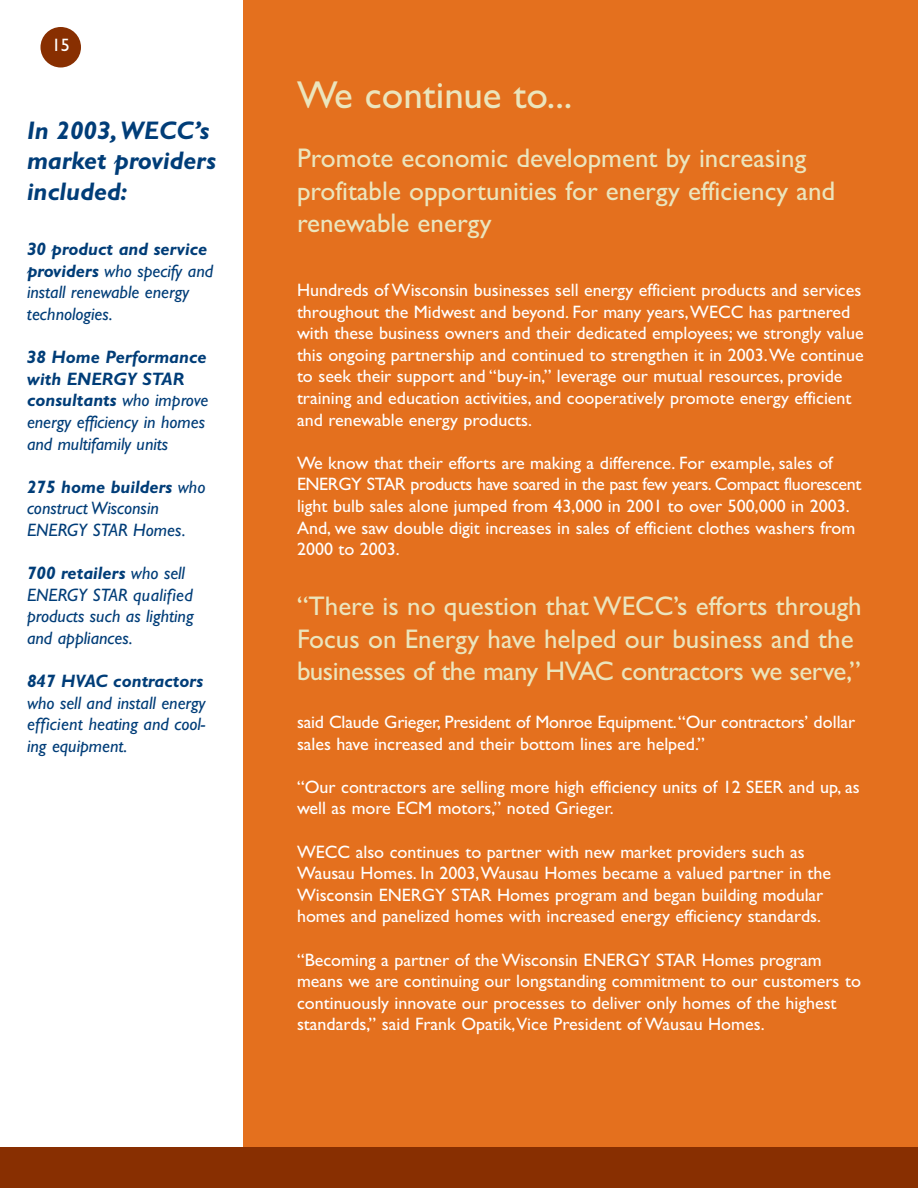
<style>
.page{position:relative;width:918px;height:1188px;background:#fff}
.page>*{position:absolute;margin:0;border:0;box-sizing:border-box;transform-origin:0 0}
.t1{font:39px "Gill Sans";color:#ebe5bd}
.t2{font:27px/32.4px "Gill Sans";color:#ebe5bd}
.t3{font:italic 700 25.5px/30.6px "Gill Sans";color:#003d78}
.t4{font:18px/21.6px "Gill Sans";color:#fff}
.t5{font:italic 18px/21.6px "Gill Sans";color:#003d78}
.t6{font:italic 700 18px "Gill Sans";color:#003d78}
.s1{font-weight:700}
</style>
<div class="page">
<div style="left:243px;top:0;width:675px;height:1188px;background:#e4701e"></div>
<div style="left:0;top:1148px;width:918px;height:40px;background:#882f01"></div>
<div style="left:40px;top:27px;width:41px;height:41px;background:#882f01;border-radius:50%"></div>
<p class="t4" style="left:52px;top:34px;width:19px">15</p>
<h3 class="t3" style="left:27px;top:117px;width:191px">In 2003,WECC’s market providers included:</h3>
<p class="t5" style="left:27px;top:240px;width:188px"><span class="s1">30 product and service providers</span> who specify and install renewable energy technologies.</p>
<p class="t5" style="left:27px;top:348px;width:183px"><span class="s1">38 Home Performance with ENERGY STAR consultants</span> who improve energy efficiency in homes and multifamily units</p>
<p class="t5" style="left:27px;top:478px;width:180px"><span class="s1">275 home builders</span> who construct Wisconsin<br>ENERGY STAR Homes.</p>
<p class="t5" style="left:27px;top:564px;width:168px"><span class="s1">700 retailers</span> who sell<br>ENERGY STAR qualified products such as lighting and appliances.</p>
<p class="t6" style="left:27px;top:674px;width:178px">847 HVAC contractors</p>
<p class="t5" style="left:27px;top:694px;width:180px;text-align:justify">who sell and install energy efficient heating and cool&shy;ing equipment.</p>
<h1 class="t1" style="left:297px;top:72px;width:277px">We continue to...</h1>
<h2 class="t2" style="left:297px;top:142px;width:540px">Promote economic development by increasing profitable opportunities for energy efficiency and renewable energy</h2>
<p class="t4" style="left:297px;top:279px;width:568px">Hundreds of Wisconsin businesses sell energy efficient products and services throughout the Midwest and beyond. For many years,WECC has partnered with these business owners and their dedicated employees; we strongly value this ongoing partnership and continued to strengthen it in 2003.We continue to seek their support and “buy-in,” leverage our mutual resources, provide training and education activities, and cooperatively promote energy efficient and renewable energy products.</p>
<p class="t4" style="left:297px;top:452px;width:566px">We know that their efforts are making a difference. For example, sales of ENERGY STAR products have soared in the past few years. Compact fluorescent light bulb sales alone jumped from 43,000 in 2001 to over 500,000 in 2003.<br>And, we saw double digit increases in sales of efficient clothes washers from 2000 to 2003.</p>
<h2 class="t2" style="left:297px;top:590px;width:566px">“There is no question that WECC’s efforts through<br>Focus on Energy have helped our business and the businesses of the many HVAC contractors we serve,”</h2>
<p class="t4" style="left:297px;top:711px;width:560px">said Claude Grieger, President of Monroe Equipment.“Our contractors’ dollar sales have increased and their bottom lines are helped.”</p>
<p class="t4" style="left:297px;top:776px;width:564px">“Our contractors are selling more high efficiency units of 12 SEER and up, as well as more ECM motors,” noted Grieger.</p>
<p class="t4" style="left:297px;top:841px;width:536px">WECC also continues to partner with new market providers such as Wausau Homes. In 2003,Wausau Homes became a valued partner in the Wisconsin ENERGY STAR Homes program and began building modular homes and panelized homes with increased energy efficiency standards.</p>
<p class="t4" style="left:297px;top:949px;width:565px">“Becoming a partner of the Wisconsin ENERGY STAR Homes program means we are continuing our longstanding commitment to our customers to continuously innovate our processes to deliver only homes of the highest standards,” said Frank Opatik,Vice President of Wausau Homes.</p>
</div>
